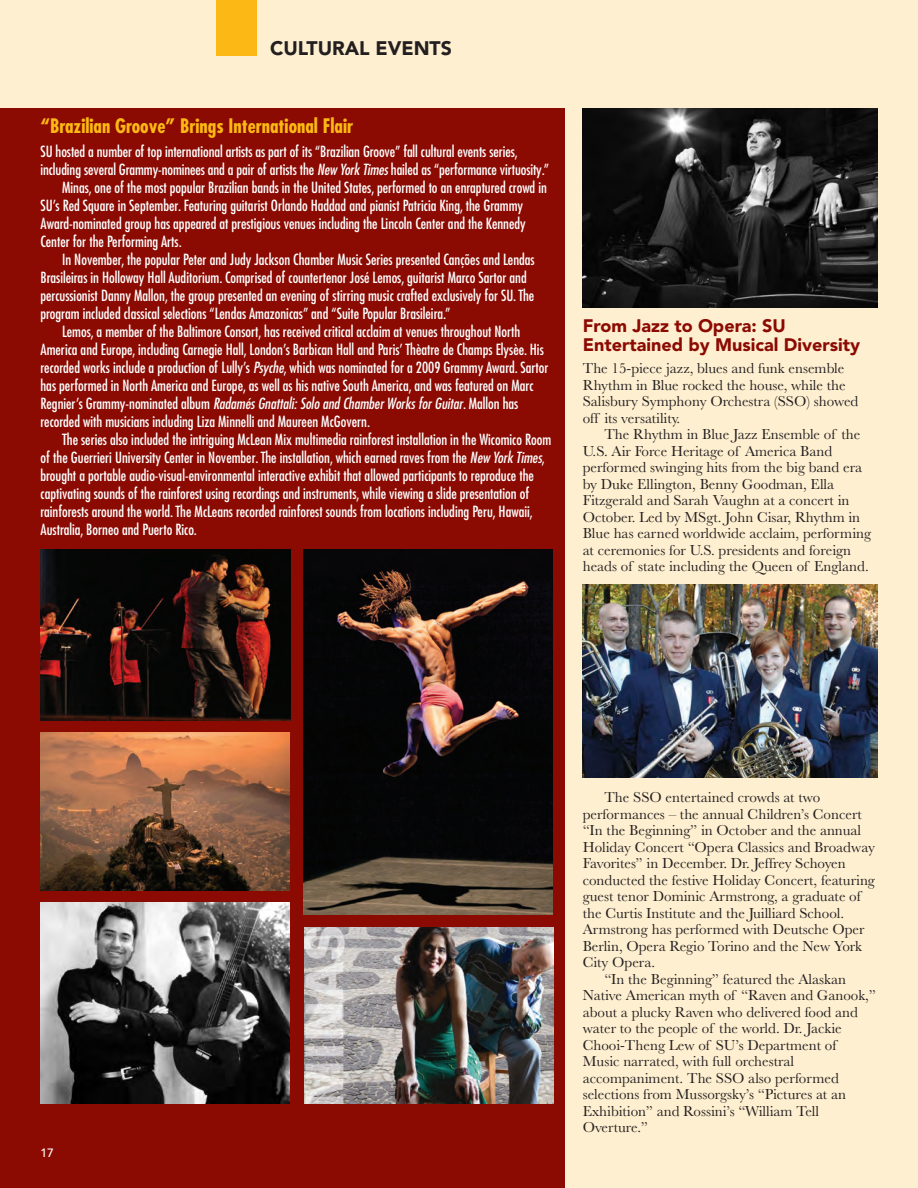
<style>
.page{position:relative;width:918px;height:1188px;background:#feefd0}
.page>*{position:absolute;margin:0;border:0;box-sizing:border-box;transform-origin:0 0}
.t1{font:700 condensed 19.5px "Futura Com";color:#fcb814}
.t2{font:900 19.5px "Avenir LT Com";color:#231f20}
.t3{font:900 18px/19.5px "Avenir LT Com";color:#8b0a02}
.t4{font:500 condensed 15px "Futura Com";color:#fff}
.t5{font:15px/16.5px "Baskerville";color:#231f20}
.t6{font:italic 500 condensed 15px "Futura Com";color:#fff}
.t7{font:500 12px "Avenir LT Com";color:#fff}
.s1{font-style:italic}
.s2{font-style:normal}
</style>
<div class="page">
<div style="left:0;top:108px;width:565px;height:1080px;background:#8b0a02"></div>
<div style="left:216px;top:0;width:40px;height:56px;background:#fcb814"></div>
<img style="left:40px;top:733px;width:250px;height:157px">
<img style="left:40px;top:902px;width:250px;height:202px">
<img style="left:303px;top:550px;width:250px;height:364px">
<img style="left:40px;top:550px;width:250px;height:171px">
<img style="left:583px;top:108px;width:295px;height:200px">
<img style="left:304px;top:927px;width:250px;height:177px">
<img style="left:583px;top:584px;width:295px;height:194px">
<h1 class="t2" style="left:270px;top:37px;width:184px">CULTURAL EVENTS</h1>
<h1 class="t1" style="left:40px;top:113px;width:314px">“Brazilian Groove” Brings International Flair</h1>
<p class="t4" style="left:40px;top:141px;width:479px">SU hosted a number of top international artists as part of its “Brazilian Groove” fall cultural events series,</p>
<p class="t4" style="left:40px;top:159px;width:510px">including several Grammy-nominees and a pair of artists the <span class="s1">New York Times</span> hailed as “performance virtuosity.”</p>
<p class="t4" style="left:62px;top:177px;width:486px">Minas, one of the most popular Brazilian bands in the United States, performed to an enraptured crowd in</p>
<p class="t4" style="left:41px;top:195px;width:484px">SU’s Red Square in September. Featuring guitarist Orlando Haddad and pianist Patricia King, the Grammy</p>
<p class="t4" style="left:41px;top:213px;width:487px">Award-nominated group has appeared at prestigious venues including the Lincoln Center and the Kennedy</p>
<p class="t4" style="left:41px;top:231px;width:143px">Center for the Performing Arts.</p>
<p class="t4" style="left:62px;top:249px;width:474px">In November, the popular Peter and Judy Jackson Chamber Music Series presented Canções and Lendas</p>
<p class="t4" style="left:41px;top:267px;width:488px">Brasileiras in Holloway Hall Auditorium. Comprised of countertenor José Lemos, guitarist Marco Sartor and</p>
<p class="t4" style="left:41px;top:285px;width:495px">percussionist Danny Mallon, the group presented an evening of stirring music crafted exclusively for SU. The</p>
<p class="t4" style="left:41px;top:303px;width:411px">program included classical selections “Lendas Amazonicas” and “Suite Popular Brasileira.”</p>
<p class="t4" style="left:62px;top:321px;width:460px">Lemos, a member of the Baltimore Consort, has received critical acclaim at venues throughout North</p>
<p class="t4" style="left:41px;top:339px;width:505px">America and Europe, including Carnegie Hall, London’s Barbican Hall and Paris’ Thèatre de Champs Elysèe. His</p>
<p class="t4" style="left:41px;top:357px;width:510px">recorded works include a production of Lully’s <span class="s1">Psyche</span>, which was nominated for a 2009 Grammy Award. Sartor</p>
<p class="t4" style="left:41px;top:375px;width:495px">has performed in North America and Europe, as well as his native South America, and was featured on Marc</p>
<p class="t6" style="left:41px;top:393px;width:479px"><span class="s2">Regnier’s Grammy-nominated album</span> Radamés Gnattali: Solo and Chamber Works for Guitar<span class="s2">. Mallon has</span></p>
<p class="t4" style="left:41px;top:411px;width:331px">recorded with musicians including Liza Minnelli and Maureen McGovern.</p>
<p class="t4" style="left:62px;top:429px;width:491px">The series also included the intriguing McLean Mix multimedia rainforest installation in the Wicomico Room</p>
<p class="t4" style="left:41px;top:447px;width:506px">of the Guerrieri University Center in November. The installation, which earned raves from the <span class="s1">New York Times</span>,</p>
<p class="t4" style="left:41px;top:465px;width:495px">brought a portable audio-visual-environmental interactive exhibit that allowed participants to reproduce the</p>
<p class="t4" style="left:41px;top:483px;width:490px">captivating sounds of the rainforest using recordings and instruments, while viewing a slide presentation of</p>
<p class="t4" style="left:41px;top:501px;width:494px">rainforests around the world. The McLeans recorded rainforest sounds from locations including Peru, Hawaii,</p>
<p class="t4" style="left:41px;top:519px;width:158px">Australia, Borneo and Puerto Rico.</p>
<p class="t3" style="left:583px;top:316px;width:279px">From Jazz to Opera: SU<br>Entertained by Musical Diversity</p>
<p class="t5" style="left:583px;top:362px;width:277px">The 15-piece jazz, blues and funk ensemble Rhythm in Blue rocked the house, while the Salisbury Symphony Orchestra (SSO) showed off its versatility.</p>
<p class="t5" style="left:583px;top:428px;width:290px;text-indent:22px">The Rhythm in Blue Jazz Ensemble of the U.S. Air Force Heritage of America Band performed swinging hits from the big band era by Duke Ellington, Benny Goodman, Ella Fitzgerald and Sarah Vaughn at a concert in October. Led by MSgt. John Cisar, Rhythm in Blue has earned worldwide acclaim, performing at ceremonies for U.S. presidents and foreign heads of state including the Queen of England.</p>
<p class="t7" style="left:40px;top:1145px;width:15px">17</p>
<p class="t5" style="left:604px;top:791px;width:217px">The SSO entertained crowds at two</p>
<p class="t5" style="left:583px;top:807px;width:281px">performances – the annual Children’s Concert</p>
<p class="t5" style="left:583px;top:824px;width:280px">“In the Beginning” in October and the annual</p>
<p class="t5" style="left:583px;top:840px;width:294px">Holiday Concert “Opera Classics and Broadway</p>
<p class="t5" style="left:583px;top:857px;width:265px">Favorites” in December. Dr. Jeffrey Schoyen</p>
<p class="t5" style="left:583px;top:873px;width:294px">conducted the festive Holiday Concert, featuring</p>
<p class="t5" style="left:583px;top:890px;width:280px">guest tenor Dominic Armstrong, a graduate of</p>
<p class="t5" style="left:583px;top:906px;width:263px">the Curtis Institute and the Juilliard School.</p>
<p class="t5" style="left:583px;top:923px;width:283px">Armstrong has performed with Deutsche Oper</p>
<p class="t5" style="left:583px;top:939px;width:281px">Berlin, Opera Regio Torino and the New York</p>
<p class="t5" style="left:583px;top:956px;width:74px">City Opera.</p>
<p class="t5" style="left:604px;top:972px;width:243px">“In the Beginning” featured the Alaskan</p>
<p class="t5" style="left:583px;top:989px;width:295px">Native American myth of “Raven and Ganook,”</p>
<p class="t5" style="left:583px;top:1005px;width:277px">about a plucky Raven who delivered food and</p>
<p class="t5" style="left:583px;top:1022px;width:260px">water to the people of the world. Dr. Jackie</p>
<p class="t5" style="left:583px;top:1038px;width:255px">Chooi-Theng Lew of SU’s Department of</p>
<p class="t5" style="left:583px;top:1055px;width:213px">Music narrated, with full orchestral</p>
<p class="t5" style="left:583px;top:1071px;width:258px">accompaniment. The SSO also performed</p>
<p class="t5" style="left:583px;top:1088px;width:265px">selections from Mussorgsky’s “Pictures at an</p>
<p class="t5" style="left:583px;top:1104px;width:238px">Exhibition” and Rossini’s “William Tell</p>
<p class="t5" style="left:583px;top:1121px;width:67px">Overture.”</p>
</div>
